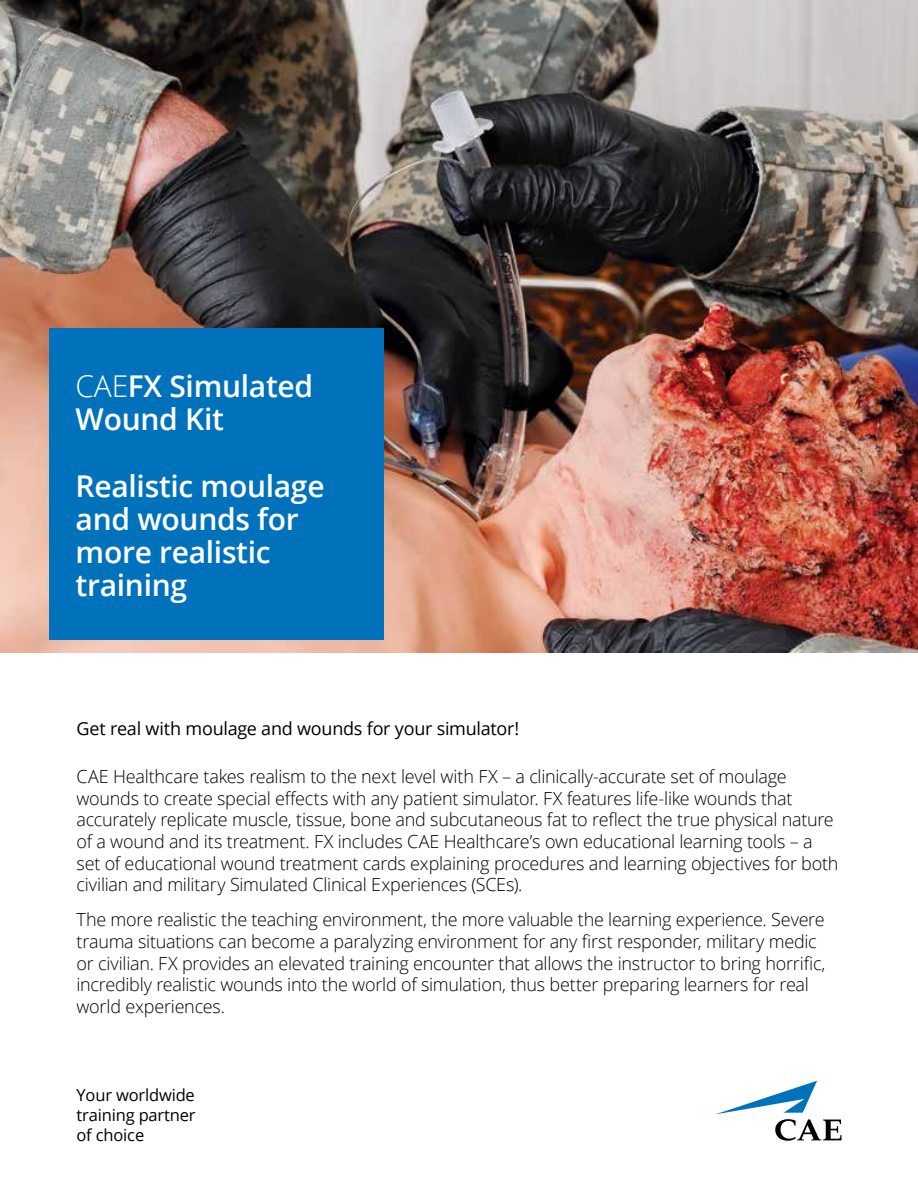
<style>
.page{position:relative;width:918px;height:1188px;background:#fff}
.page>*{position:absolute;margin:0;border:0;box-sizing:border-box;transform-origin:0 0}
.t1{font:600 30px/33px "Open Sans";letter-spacing:-.01em;color:#fff}
.t2{font:300 18px/21.6px "Open Sans";letter-spacing:-.015em;color:#000}
.t3{font:18px "Open Sans";letter-spacing:-.015em;color:#000}
.t4{font:16.5px/19.8px "Open Sans";letter-spacing:-.01em;color:#000;text-align:justify}
.s1{font-weight:300}
</style>
<div class="page">
<img style="left:0;top:0;width:918px;height:653px">
<div style="left:49px;top:328px;width:334px;height:311px;background:#0072bc"></div>
<svg style="left:716px;top:1081px;width:126px;height:60px"></svg>
<h1 class="t1" style="left:76px;top:369px;width:239px"><span class="s1">CAE</span>FX Simulated<br>Wound Kit</h1>
<h1 class="t1" style="left:76px;top:469px;width:250px">Realistic moulage and wounds for more realistic training</h1>
<p class="t3" style="left:76px;top:716px;width:444px">Get real with moulage and wounds for your simulator!</p>
<p class="t2" style="left:76px;top:765px;width:764px">CAE Healthcare takes realism to the next level with FX – a clinically-accurate set of moulage wounds to create special effects with any patient simulator. FX features life-like wounds that accurately replicate muscle, tissue, bone and subcutaneous fat to reflect the true physical nature of a wound and its treatment. FX includes CAE Healthcare’s own educational learning tools – a set of educational wound treatment cards explaining procedures and learning objectives for both civilian and military Simulated Clinical Experiences (SCEs).</p>
<p class="t2" style="left:76px;top:909px;width:751px">The more realistic the teaching environment, the more valuable the learning experience. Severe trauma situations can become a paralyzing environment for any first responder, military medic or civilian. FX provides an elevated training encounter that allows the instructor to bring horrific, incredibly realistic wounds into the world of simulation, thus better preparing learners for real world experiences.</p>
<p class="t4" style="left:76px;top:1085px;width:121px">Your worldwide training partner of choice</p>
</div>
